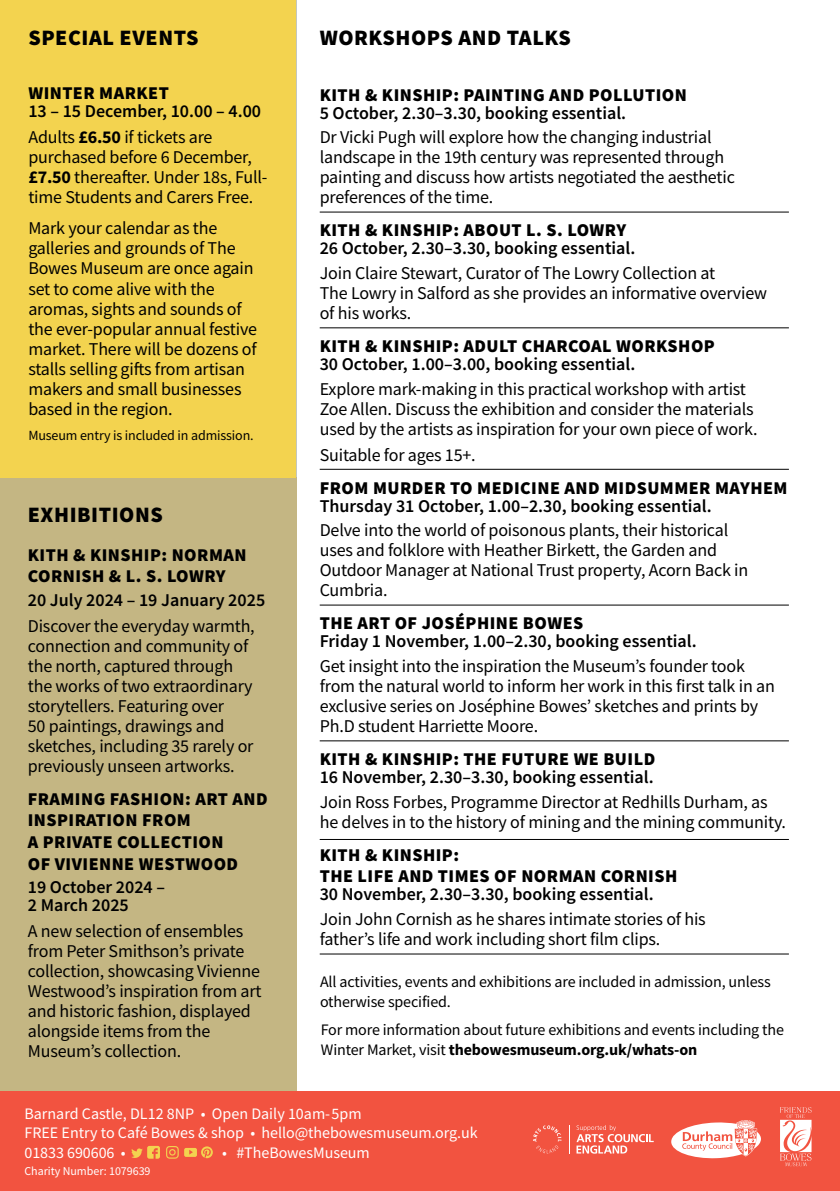
<style>
.page{position:relative;width:840px;height:1191px;background:#fff}
.page>*{position:absolute;margin:0;border:0;box-sizing:border-box;transform-origin:0 0}
.Page_Title{font:900 22px "Source Sans Pro";letter-spacing:.025em;color:#000}
.Event_footer{font:18px/20px "Source Sans Pro";letter-spacing:-.01em;color:#000}
.Event_Title{font:900 18px/21.6px "Source Sans Pro";letter-spacing:.025em;color:#000}
.Event_Dates{font:600 18px "Source Sans Pro";color:#000}
.Event_Body{font:18px/20px "Source Sans Pro";letter-spacing:-.01em;color:#000}
.Event_Title-2{font:600 18px/18px "Source Sans Pro";color:#000}
.t1{font:16px/19.2px "Source Sans Pro";letter-spacing:-.005em;color:#fff}
.Event_Body-2{font:16px/20px "Source Sans Pro";letter-spacing:-.01em;color:#000}
.Event_footer-2{font:16px/20px "Source Sans Pro";letter-spacing:-.01em;color:#000}
.Event_footer-3{font:14px "Source Sans Pro";letter-spacing:-.01em;color:#000}
.t2{font:12px "Source Sans Pro";letter-spacing:-.005em;color:#fff}
.s1{font-weight:700}
</style>
<div class="page">
<hr style="left:319px;top:212px;width:469px;height:1px;background:#000">
<hr style="left:319px;top:327px;width:469px;height:1px;background:#000">
<hr style="left:319px;top:469px;width:469px;height:1px;background:#000">
<hr style="left:319px;top:605px;width:469px;height:1px;background:#000">
<hr style="left:319px;top:740px;width:469px;height:1px;background:#000">
<hr style="left:319px;top:839px;width:469px;height:1px;background:#000">
<hr style="left:319px;top:953px;width:469px;height:1px;background:#000">
<div style="left:0;top:477px;width:296px;height:614px;background:#c4b683"></div>
<div style="left:0;top:0;width:296px;height:477px;background:#f3d34f"></div>
<div style="left:0;top:1091px;width:839px;height:100px;background:#f25340"></div>
<svg style="left:166px;top:1146px;width:47px;height:12px"></svg>
<svg style="left:131px;top:1145px;width:29px;height:13px"></svg>
<svg style="left:780px;top:1107px;width:31px;height:59px"></svg>
<svg style="left:576px;top:1125px;width:77px;height:28px"></svg>
<svg style="left:533px;top:1125px;width:28px;height:28px"></svg>
<svg style="left:671px;top:1120px;width:89px;height:38px"></svg>
<p class="Page_Title" style="left:28px;top:22px;width:172px">SPECIAL EVENTS</p>
<p class="Event_Title" style="left:28px;top:82px;width:142px">WINTER MARKET</p>
<p class="Event_Dates" style="left:28px;top:100px;width:234px">13 – 15 December, 10.00 – 4.00</p>
<p class="Event_footer" style="left:28px;top:127px;width:240px">Adults <span class="s1">£6.50</span> if tickets are purchased before 6 December, <span class="s1">£7.50</span> thereafter. Under 18s, Full&shy;time Students and Carers Free.</p>
<p class="Event_footer" style="left:28px;top:218px;width:230px">Mark your calendar as the galleries and grounds of The<br>Bowes Museum are once again set to come alive with the aromas, sights and sounds of the ever-popular annual festive market. There will be dozens of stalls selling gifts from artisan makers and small businesses based in the region.</p>
<p class="Event_footer-3" style="left:28px;top:427px;width:227px">Museum entry is included in admission.</p>
<p class="Page_Title" style="left:28px;top:499px;width:136px">EXHIBITIONS</p>
<p class="Event_Title" style="left:28px;top:544px;width:220px">KITH &amp; KINSHIP: NORMAN<br>CORNISH &amp; L. S. LOWRY</p>
<p class="Event_Title-2" style="left:28px;top:591px;width:239px">20 July 2024 – 19 January 2025</p>
<p class="Event_footer" style="left:28px;top:615px;width:228px">Discover the everyday warmth, connection and community of the north, captured through the works of two extraordinary storytellers. Featuring over<br>50 paintings, drawings and sketches, including 35 rarely or previously unseen artworks.</p>
<p class="Event_Title" style="left:28px;top:787px;width:241px">FRAMING FASHION: ART AND<br>INSPIRATION FROM<br>A PRIVATE COLLECTION<br>OF VIVIENNE WESTWOOD</p>
<p class="Event_Title-2" style="left:28px;top:878px;width:139px">19 October 2024 –<br>2 March 2025</p>
<p class="Event_footer" style="left:28px;top:921px;width:235px">A new selection of ensembles from Peter Smithson’s private collection, showcasing Vivienne<br>Westwood’s inspiration from art and historic fashion, displayed alongside items from the<br>Museum’s collection.</p>
<p class="Page_Title" style="left:319px;top:22px;width:252px">WORKSHOPS AND TALKS</p>
<p class="Event_Title" style="left:319px;top:83px;width:368px">KITH &amp; KINSHIP: PAINTING AND POLLUTION</p>
<p class="Event_Dates" style="left:319px;top:101px;width:308px">5 October, 2.30–3.30, booking essential.</p>
<p class="Event_footer" style="left:319px;top:127px;width:416px">Dr Vicki Pugh will explore how the changing industrial landscape in the 19th century was represented through painting and discuss how artists negotiated the aesthetic preferences of the time.</p>
<p class="Event_Title" style="left:319px;top:219px;width:308px">KITH &amp; KINSHIP: ABOUT L. S. LOWRY</p>
<p class="Event_Dates" style="left:319px;top:236px;width:317px">26 October, 2.30–3.30, booking essential.</p>
<p class="Event_footer" style="left:319px;top:263px;width:448px">Join Claire Stewart, Curator of The Lowry Collection at<br>The Lowry in Salford as she provides an informative overview of his works.</p>
<p class="Event_Title" style="left:319px;top:335px;width:396px">KITH &amp; KINSHIP: ADULT CHARCOAL WORKSHOP</p>
<p class="Event_Dates" style="left:319px;top:352px;width:317px">30 October, 1.00–3.00, booking essential.</p>
<p class="Event_Body" style="left:319px;top:379px;width:439px">Explore mark-making in this practical workshop with artist<br>Zoe Allen. Discuss the exhibition and consider the materials used by the artists as inspiration for your own piece of work.</p>
<p class="Event_footer" style="left:319px;top:444px;width:157px">Suitable for ages 15+.</p>
<p class="Event_Title" style="left:319px;top:476px;width:469px">FROM MURDER TO MEDICINE AND MIDSUMMER MAYHEM</p>
<p class="Event_Dates" style="left:319px;top:494px;width:393px">Thursday 31 October, 1.00–2.30, booking essential.</p>
<p class="Event_footer" style="left:319px;top:520px;width:430px">Delve into the world of poisonous plants, their historical uses and folklore with Heather Birkett, the Garden and Outdoor Manager at National Trust property, Acorn Back in Cumbria.</p>
<p class="Event_Title" style="left:319px;top:612px;width:265px">THE ART OF JOSÉPHINE BOWES</p>
<p class="Event_Dates" style="left:319px;top:629px;width:378px">Friday 1 November, 1.00–2.30, booking essential.</p>
<p class="Event_footer" style="left:319px;top:656px;width:456px">Get insight into the inspiration the Museum’s founder took from the natural world to inform her work in this first talk in an exclusive series on Joséphine Bowes’ sketches and prints by Ph.D student Harriette Moore.</p>
<p class="Event_Title" style="left:319px;top:748px;width:337px">KITH &amp; KINSHIP: THE FUTURE WE BUILD</p>
<p class="Event_Dates" style="left:319px;top:765px;width:335px">16 November, 2.30–3.30, booking essential.</p>
<p class="Event_footer" style="left:319px;top:792px;width:467px">Join Ross Forbes, Programme Director at Redhills Durham, as he delves in to the history of mining and the mining community.</p>
<p class="Event_Title" style="left:319px;top:843px;width:359px">KITH &amp; KINSHIP:<br>THE LIFE AND TIMES OF NORMAN CORNISH</p>
<p class="Event_Dates" style="left:319px;top:882px;width:335px">30 November, 2.30–3.30, booking essential.</p>
<p class="Event_footer" style="left:319px;top:909px;width:387px">Join John Cornish as he shares intimate stories of his father’s life and work including short film clips.</p>
<p class="Event_footer-2" style="left:320px;top:971px;width:452px">All activities, events and exhibitions are included in admission, unless otherwise specified.</p>
<p class="Event_Body-2" style="left:320px;top:1020px;width:464px">For more information about future exhibitions and events including the<br>Winter Market, visit <span class="s1">thebowesmuseum.org.uk/whats-on</span></p>
<p class="t1" style="left:24px;top:1104px;width:454px">Barnard Castle, DL12 8NP • Open Daily 10am-5pm<br>FREE Entry to Café Bowes &amp; shop • hello@thebowesmuseum.org.uk<br>01833 690606 •</p>
<p class="t1" style="left:222px;top:1142px;width:149px">• #TheBowesMuseum</p>
<p class="t2" style="left:24px;top:1163px;width:127px">Charity Number: 1079639</p>
</div>
